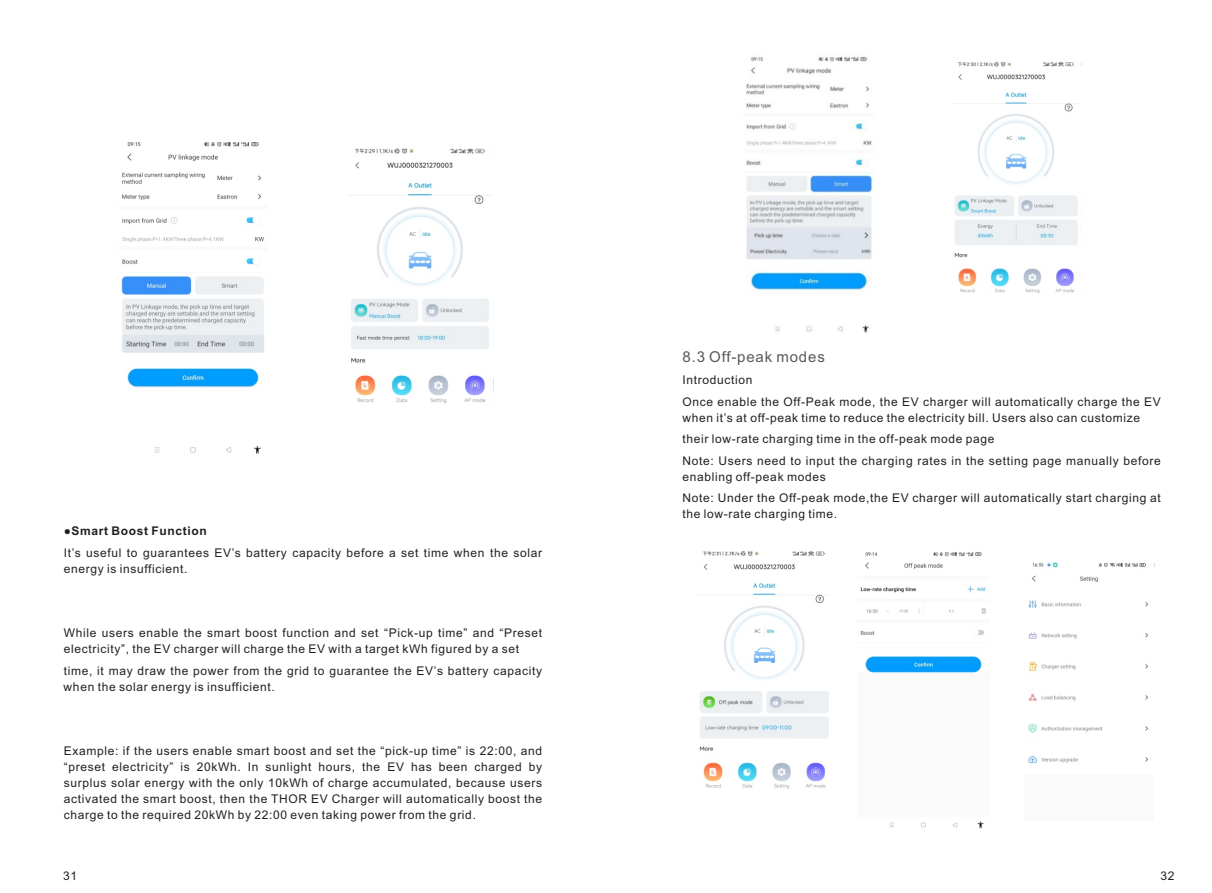
<style>
.page{position:relative;width:1212px;height:893px;background:#fff}
.page>*{position:absolute;margin:0;border:0;box-sizing:border-box;transform-origin:0 0}
.t1{font:15px "Arial";letter-spacing:.055em;color:#58595b}
.t2{font:12px/16px "Arial";letter-spacing:.055em;color:#231f20}
.t3{font:700 12px "Arial";letter-spacing:.055em;color:#231f20}
</style>
<div class="page">
<img style="left:347px;top:148px;width:147px;height:255px">
<img style="left:121px;top:142px;width:143px;height:312px">
<img style="left:951px;top:61px;width:131px;height:232px">
<img style="left:699px;top:551px;width:129px;height:238px">
<img style="left:860px;top:552px;width:126px;height:277px">
<img style="left:1028px;top:562px;width:127px;height:202px">
<img style="left:746px;top:57px;width:127px;height:276px">
<p class="t1" style="left:682px;top:351px;width:144px">8.3 Off-peak modes</p>
<p class="t2" style="left:682px;top:395px;width:480px">Once enable the Off-Peak mode, the EV charger will automatically charge the EV when it’s at off-peak time to reduce the electricity bill. Users also can customize</p>
<p class="t2" style="left:682px;top:373px;width:72px">Introduction</p>
<p class="t2" style="left:682px;top:432px;width:313px">their low-rate charging time in the off-peak mode page</p>
<p class="t2" style="left:682px;top:454px;width:480px">Note: Users need to input the charging rates in the setting page manually before enabling off-peak modes</p>
<p class="t3" style="left:64px;top:526px;width:145px">●Smart Boost Function</p>
<p class="t2" style="left:64px;top:545px;width:480px">It’s useful to guarantees EV’s battery capacity before a set time when the solar energy is insufficient.</p>
<p class="t2" style="left:64px;top:626px;width:480px">While users enable the smart boost function and set “Pick-up time” and “Preset electricity”, the EV charger will charge the EV with a target kWh figured by a set</p>
<p class="t2" style="left:64px;top:663px;width:480px">time, it may draw the power from the grid to guarantee the EV’s battery capacity when the solar energy is insufficient.</p>
<p class="t2" style="left:64px;top:744px;width:480px;text-align:justify">Example: if the users enable smart boost and set the “pick-up time” is 22:00, and “preset electricity” is 20kWh. In sunlight hours, the EV has been charged by surplus solar energy with the only 10kWh of charge accumulated, because users activated the smart boost, then the THOR EV Charger will automatically boost the charge to the required 20kWh by 22:00 even taking power from the grid.</p>
<p class="t2" style="left:682px;top:491px;width:480px">Note: Under the Off-peak mode,the EV charger will automatically start charging at the low-rate charging time.</p>
<p class="t2" style="left:63px;top:869px;width:16px">31</p>
<p class="t2" style="left:1160px;top:869px;width:16px">32</p>
</div>
